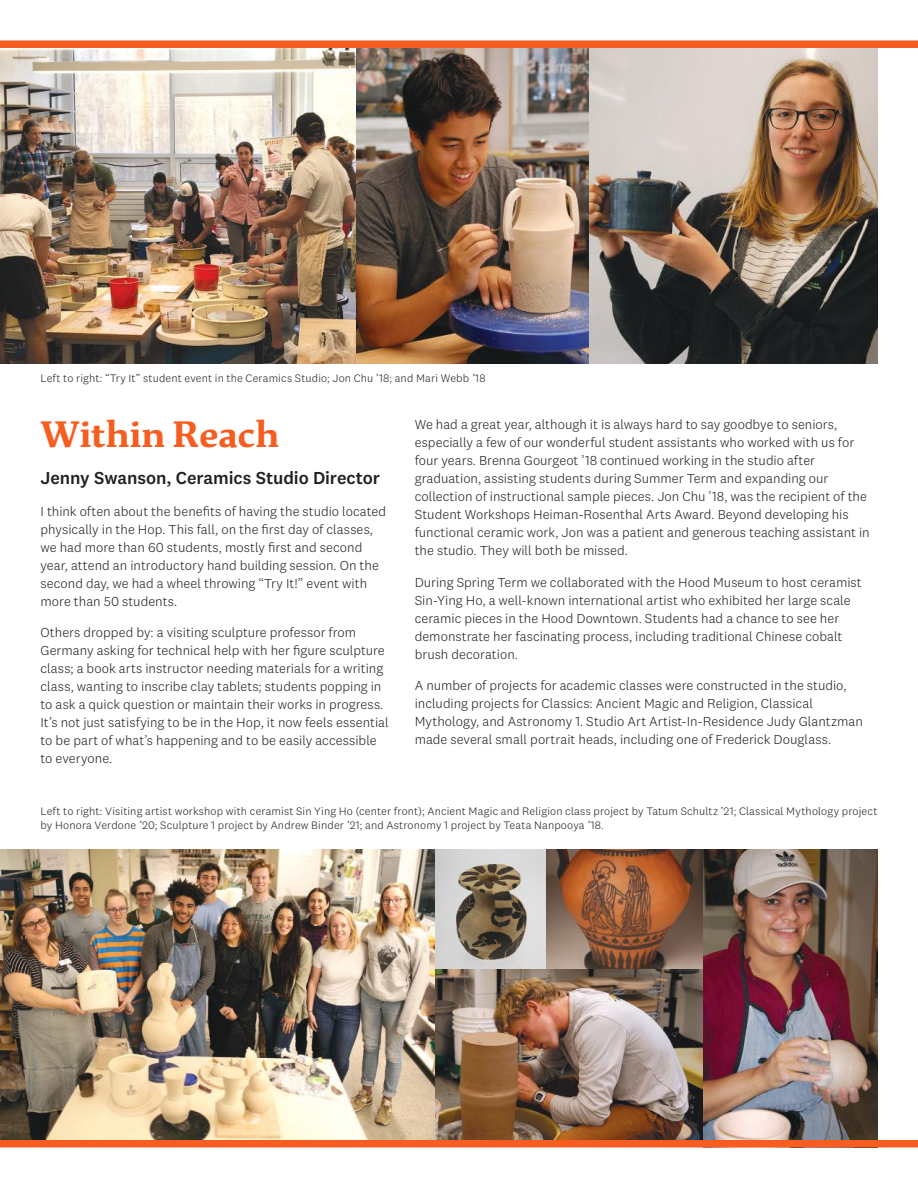
<style>
.page{position:relative;width:918px;height:1188px;background:#fff}
.page>*{position:absolute;margin:0;border:0;box-sizing:border-box;transform-origin:0 0}
.t1{font:700 39px "Dartmouth Ruzicka";letter-spacing:.005em;color:#f55d21}
.t2{font:500 18px "National 2";letter-spacing:-.005em;color:#241f1f}
.t3{font:300 13.5px/18px "National 2";color:#241f1f}
.t4{font:300 11.25px/14.2px "National 2";letter-spacing:.015em;color:#241f1f}
.s1{font-style:italic}
</style>
<div class="page">
<img style="left:545px;top:849px;width:158px;height:121px">
<img style="left:0;top:849px;width:435px;height:291px">
<img style="left:435px;top:849px;width:110px;height:121px">
<img style="left:435px;top:970px;width:268px;height:170px">
<img style="left:588px;top:48px;width:290px;height:315px">
<img style="left:356px;top:48px;width:232px;height:315px">
<img style="left:0;top:48px;width:356px;height:315px">
<div style="left:0;top:40px;width:918px;height:8px;background:#f55d21"></div>
<img style="left:703px;top:849px;width:175px;height:291px">
<div style="left:0;top:1140px;width:918px;height:8px;background:#f55d21"></div>
<p class="t4" style="left:40px;top:371px;width:447px">Left to right: “Try It” student event in the Ceramics Studio; Jon Chu ’18; and Mari Webb <span class="s1">’</span>18</p>
<h1 class="t1" style="left:40px;top:412px;width:240px">Within Reach</h1>
<h2 class="t2" style="left:40px;top:467px;width:341px">Jenny Swanson, Ceramics Studio Director</h2>
<p class="t3" style="left:40px;top:502px;width:347px">I think often about the benefits of having the studio located physically in the Hop. This fall, on the first day of classes, we had more than 60 students, mostly first and second year, attend an introductory hand building session. On the second day, we had a wheel throwing “Try It!” event with more than 50 students.</p>
<p class="t3" style="left:40px;top:624px;width:350px">Others dropped by: a visiting sculpture professor from Germany asking for technical help with her figure sculpture class; a book arts instructor needing materials for a writing class, wanting to inscribe clay tablets; students popping in to ask a quick question or maintain their works in progress.<br>It’s not just satisfying to be in the Hop, it now feels essential to be part of what’s happening and to be easily accessible to everyone.</p>
<p class="t3" style="left:415px;top:416px;width:457px">We had a great year, although it is always hard to say goodbye to seniors, especially a few of our wonderful student assistants who worked with us for four years. Brenna Gourgeot ’18 continued working in the studio after graduation, assisting students during Summer Term and expanding our collection of instructional sample pieces. Jon Chu ’18, was the recipient of the Student Workshops Heiman-Rosenthal Arts Award. Beyond developing his functional ceramic work, Jon was a patient and generous teaching assistant in the studio. They will both be missed.</p>
<p class="t3" style="left:415px;top:573px;width:449px">During Spring Term we collaborated with the Hood Museum to host ceramist Sin-Ying Ho, a well-known international artist who exhibited her large scale ceramic pieces in the Hood Downtown. Students had a chance to see her demonstrate her fascinating process, including traditional Chinese cobalt brush decoration.</p>
<p class="t3" style="left:415px;top:677px;width:450px">A number of projects for academic classes were constructed in the studio, including projects for Classics: Ancient Magic and Religion, Classical Mythology, and Astronomy 1. Studio Art Artist-In-Residence Judy Glantzman made several small portrait heads, including one of Frederick Douglass.</p>
<p class="t4" style="left:40px;top:804px;width:838px">Left to right: Visiting artist workshop with ceramist Sin Ying Ho (center front); Ancient Magic and Religion class project by Tatum Schultz ’21; Classical Mythology project by Honora Verdone <span class="s1">’</span>20; Sculpture 1 project by Andrew Binder <span class="s1">’</span>21; and Astronomy 1 project by Teata Nanpooya <span class="s1">’</span>18.</p>
</div>
